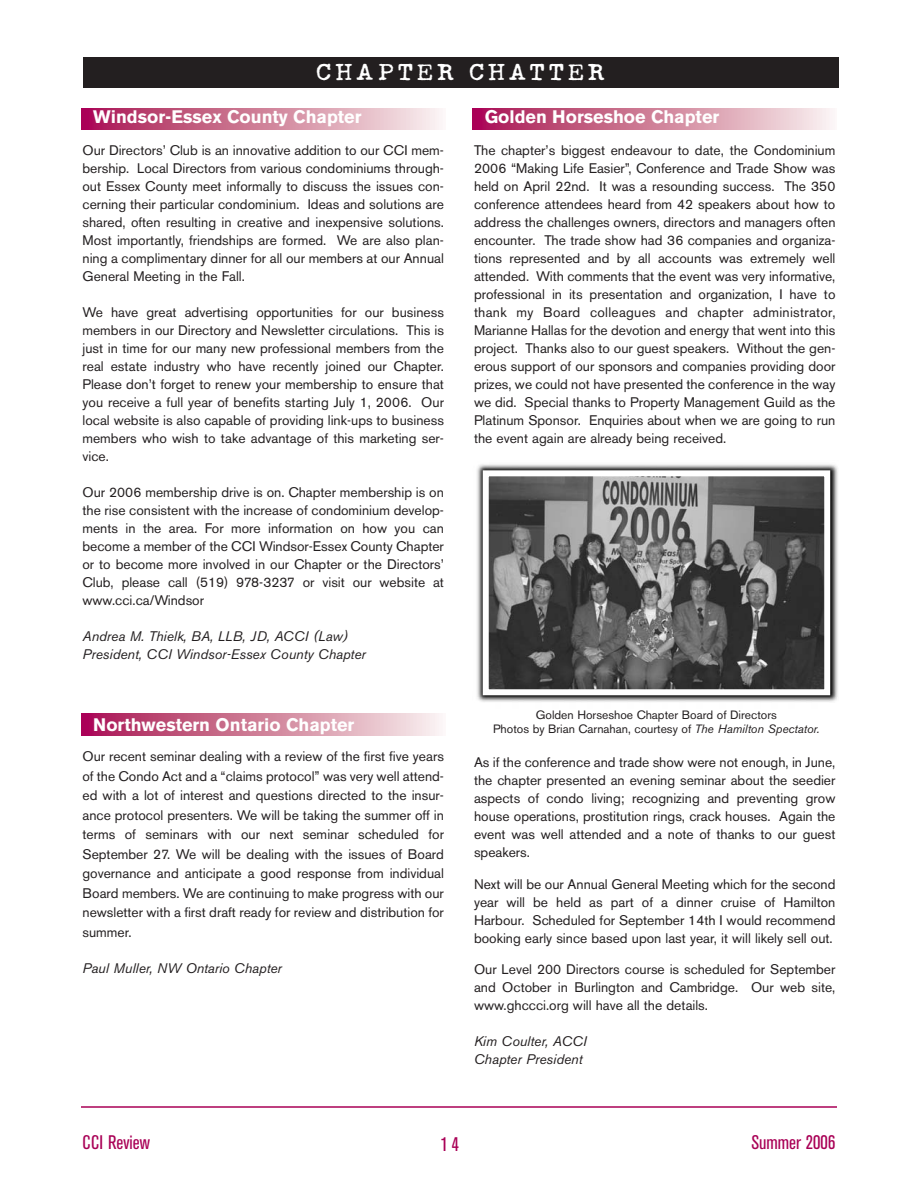
<style>
.page{position:relative;width:918px;height:1188px;background:#fff}
.page>*{position:absolute;margin:0;border:0;box-sizing:border-box;transform-origin:0 0}
.t1{font:27px "Schmutz ICG Cleaned";letter-spacing:.105em;color:#fff;scale:1.15 1}
.t2{font:condensed 19.5px "Akzidenz Grotesk BE";color:#a90056}
.t3{font:700 18px "Akzidenz Grotesk BE";color:#fff}
.t4{font:13.8px/18px "Akzidenz Grotesk BE";color:#231f20;text-align:justify}
.t5{font:italic 13.8px/18px "Akzidenz Grotesk BE";color:#231f20}
.t6{font:12px/14.4px "Akzidenz Grotesk BE";color:#231f20;text-align:center}
.s1{font-style:italic}
</style>
<div class="page">
<hr style="left:81px;top:1106px;width:756px;height:2px;background:#a90056">
<div style="left:83px;top:57px;width:756px;height:31px;background:#231f20"></div>
<div style="left:81px;top:108px;width:365px;height:21px;background:linear-gradient(to right,#a8114e,#f9f3ed)"></div>
<div style="left:472px;top:108px;width:365px;height:21px;background:linear-gradient(to right,#a8114e,#f9f3ed)"></div>
<img style="left:477px;top:464px;width:361px;height:238px">
<img style="left:490px;top:477px;width:333px;height:211px">
<div style="left:483px;top:470px;width:347px;height:225px;border:6px solid #fff"></div>
<div style="left:81px;top:714px;width:365px;height:21px;background:linear-gradient(to right,#a8114e,#f9f3ed)"></div>
<h1 class="t1" style="left:316px;top:55px;width:253px">CHAPTER CHATTER</h1>
<h3 class="t3" style="left:93px;top:111px;width:270px">Windsor-Essex County Chapter</h3>
<h3 class="t3" style="left:485px;top:111px;width:236px">Golden Horseshoe Chapter</h3>
<p class="t4" style="left:82px;top:143px;width:363px">Our Directors’ Club is an innovative addition to our CCI mem&shy;bership. Local Directors from various condominiums through&shy;out Essex County meet informally to discuss the issues con&shy;cerning their particular condominium. Ideas and solutions are shared, often resulting in creative and inexpensive solutions.<br>Most importantly, friendships are formed. We are also plan&shy;ning a complimentary dinner for all our members at our Annual General Meeting in the Fall.</p>
<p class="t4" style="left:82px;top:305px;width:363px">We have great advertising opportunities for our business members in our Directory and Newsletter circulations. This is just in time for our many new professional members from the real estate industry who have recently joined our Chapter.<br>Please don’t forget to renew your membership to ensure that you receive a full year of benefits starting July 1, 2006. Our local website is also capable of providing link-ups to business members who wish to take advantage of this marketing ser&shy;vice.</p>
<p class="t4" style="left:82px;top:485px;width:363px">Our 2006 membership drive is on. Chapter membership is on the rise consistent with the increase of condominium develop&shy;ments in the area. For more information on how you can become a member of the CCI Windsor-Essex County Chapter or to become more involved in our Chapter or the Directors’ Club, please call (519) 978-3237 or visit our website at www.cci.ca/Windsor</p>
<p class="t5" style="left:82px;top:629px;width:285px">Andrea M. Thielk, BA, LLB, JD, ACCI (Law)<br>President, CCI Windsor-Essex County Chapter</p>
<h3 class="t3" style="left:93px;top:718px;width:263px">Northwestern Ontario Chapter</h3>
<p class="t4" style="left:82px;top:748px;width:363px;line-height:19.5px">Our recent seminar dealing with a review of the first five years of the Condo Act and a “claims protocol” was very well attend&shy;ed with a lot of interest and questions directed to the insur&shy;ance protocol presenters. We will be taking the summer off in terms of seminars with our next seminar scheduled for September 27. We will be dealing with the issues of Board governance and anticipate a good response from individual Board members. We are continuing to make progress with our newsletter with a first draft ready for review and distribution for summer.</p>
<p class="t5" style="left:82px;top:960px;width:201px">Paul Muller, NW Ontario Chapter</p>
<p class="t4" style="left:474px;top:143px;width:363px">The chapter’s biggest endeavour to date, the Condominium 2006 “Making Life Easier”, Conference and Trade Show was held on April 22nd. It was a resounding success. The 350 conference attendees heard from 42 speakers about how to address the challenges owners, directors and managers often encounter. The trade show had 36 companies and organiza&shy;tions represented and by all accounts was extremely well attended. With comments that the event was very informative, professional in its presentation and organization, I have to thank my Board colleagues and chapter administrator, Marianne Hallas for the devotion and energy that went into this project. Thanks also to our guest speakers. Without the gen&shy;erous support of our sponsors and companies providing door prizes, we could not have presented the conference in the way we did. Special thanks to Property Management Guild as the Platinum Sponsor. Enquiries about when we are going to run the event again are already being received.</p>
<p class="t6" style="left:493px;top:709px;width:328px">Golden Horseshoe Chapter Board of Directors<br>Photos by Brian Carnahan, courtesy of <span class="s1">The Hamilton Spectator.</span></p>
<p class="t4" style="left:474px;top:755px;width:363px">As if the conference and trade show were not enough, in June, the chapter presented an evening seminar about the seedier aspects of condo living; recognizing and preventing grow house operations, prostitution rings, crack houses. Again the event was well attended and a note of thanks to our guest speakers.</p>
<p class="t4" style="left:474px;top:877px;width:363px">Next will be our Annual General Meeting which for the second year will be held as part of a dinner cruise of Hamilton Harbour. Scheduled for September 14th I would recommend booking early since based upon last year, it will likely sell out.</p>
<p class="t4" style="left:474px;top:962px;width:363px">Our Level 200 Directors course is scheduled for September and October in Burlington and Cambridge. Our web site, www.ghccci.org will have all the details.</p>
<p class="t5" style="left:474px;top:1034px;width:114px">Kim Coulter, ACCI<br>Chapter President</p>
<h2 class="t2" style="left:82px;top:1135px;width:69px">CCI Review</h2>
<h2 class="t2" style="left:441px;top:1137px;width:20px">14</h2>
<h2 class="t2" style="left:751px;top:1135px;width:86px">Summer 2006</h2>
</div>
